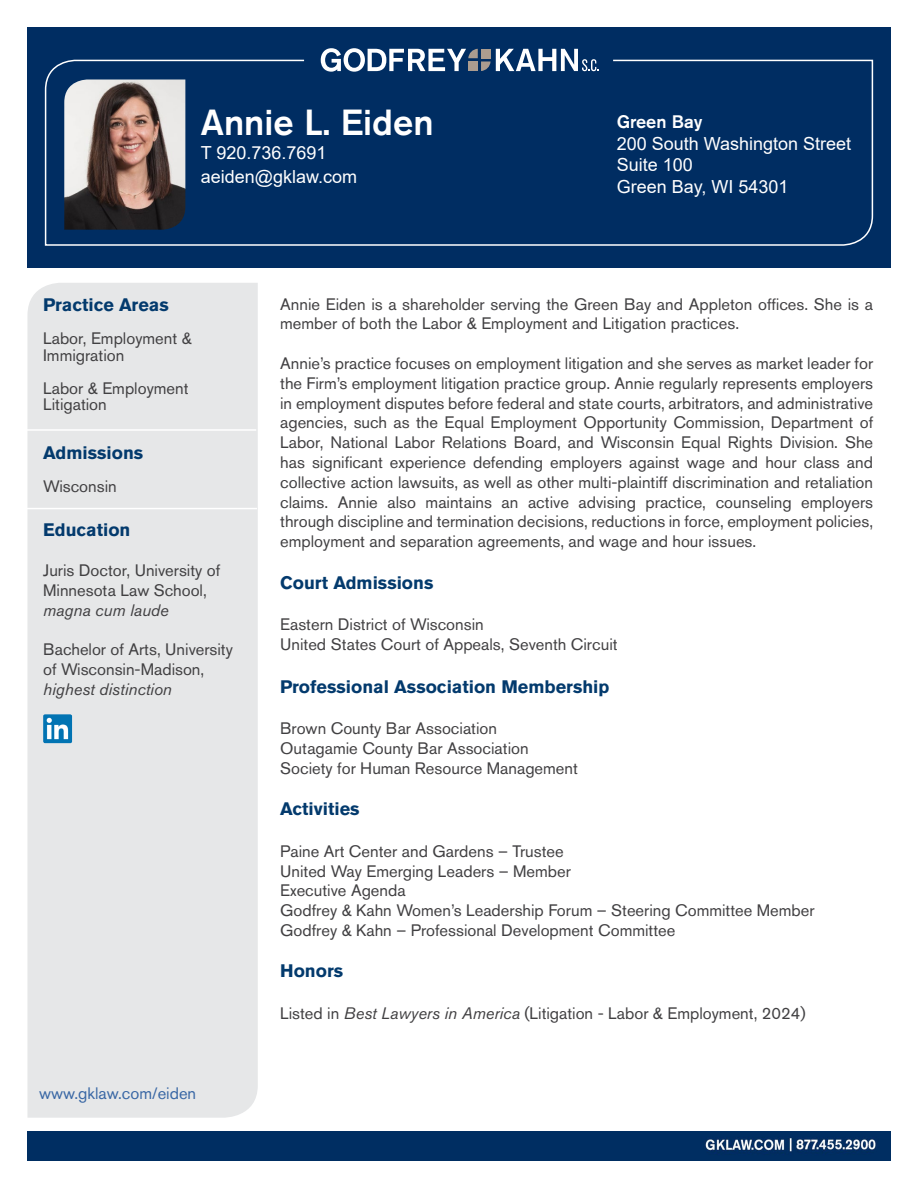
<style>
.page{position:relative;width:918px;height:1188px;background:#fff}
.page>*{position:absolute;margin:0;border:0;box-sizing:border-box;transform-origin:0 0}
.t1{font:500 36px "Akzidenz Grotesk Std";color:#fff}
.t2{font:700 18px "Akzidenz Grotesk Std";color:#033a6d}
.t3{font:18px/21.6px "Arial";color:#fff}
.t4{font:500 18px "Akzidenz Grotesk Std";color:#fff}
.t5{font:16.5px/19.8px "Akzidenz Grotesk Std";color:#414042}
.t6{font:italic 16.5px "Akzidenz Grotesk Std";color:#414042}
.t7{font:16.5px "Akzidenz Grotesk Std";color:#3a68a5}
.s1{font-style:italic}
</style>
<div class="page">
<div style="left:27px;top:27px;width:864px;height:241px;background:#002d62"></div>
<svg style="left:321px;top:48px;width:257px;height:11px"></svg>
<svg style="left:44px;top:59px;width:830px;height:187px"></svg>
<img style="left:64px;top:80px;width:121px;height:150px">
<div style="left:27px;top:283px;width:231px;height:835px;background:#e6e7e8"></div>
<hr style="left:14px;top:429px;width:242px;height:2px;background:#fff">
<hr style="left:15px;top:508px;width:242px;height:1px;background:#fff">
<img style="left:43px;top:714px;width:29px;height:29px">
<div style="left:27px;top:1131px;width:864px;height:29px;background:#002e62"></div>
<h1 class="t1" style="left:201px;top:100px;width:234px">Annie L. Eiden</h1>
<p class="t3" style="left:201px;top:140px;width:158px;line-height:24px">T 920.736.7691 aeiden@gklaw.com</p>
<p class="t4" style="left:617px;top:111px;width:87px">Green Bay</p>
<p class="t3" style="left:617px;top:133px;width:236px">200 South Washington Street<br>Suite 100<br>Green Bay, WI 54301</p>
<p class="t2" style="left:43px;top:295px;width:127px">Practice Areas</p>
<p class="t5" style="left:43px;top:330px;width:150px;line-height:16.5px">Labor, Employment &amp;<br>Immigration</p>
<p class="t5" style="left:43px;top:380px;width:147px;line-height:16.5px">Labor &amp; Employment<br>Litigation</p>
<p class="t2" style="left:43px;top:442px;width:102px">Admissions</p>
<p class="t5" style="left:43px;top:476px;width:75px">Wisconsin</p>
<p class="t2" style="left:43px;top:520px;width:89px">Education</p>
<p class="t5" style="left:43px;top:560px;width:179px">Juris Doctor, University of<br>Minnesota Law School,</p>
<p class="t6" style="left:43px;top:600px;width:127px">magna cum laude</p>
<p class="t5" style="left:43px;top:639px;width:191px">Bachelor of Arts, University of Wisconsin-Madison,</p>
<p class="t6" style="left:43px;top:679px;width:130px">highest distinction</p>
<p class="t7" style="left:39px;top:1084px;width:159px">www.gklaw.com/eiden</p>
<p class="t5" style="left:280px;top:294px;width:594px">Annie Eiden is a shareholder serving the Green Bay and Appleton offices. She is a member of both the Labor &amp; Employment and Litigation practices.</p>
<p class="t5" style="left:280px;top:353px;width:595px;text-align:justify">Annie’s practice focuses on employment litigation and she serves as market leader for the Firm’s employment litigation practice group. Annie regularly represents employers in employment disputes before federal and state courts, arbitrators, and administrative agencies, such as the Equal Employment Opportunity Commission, Department of Labor, National Labor Relations Board, and Wisconsin Equal Rights Division. She has significant experience defending employers against wage and hour class and collective action lawsuits, as well as other multi-plaintiff discrimination and retaliation claims. Annie also maintains an active advising practice, counseling employers through discipline and termination decisions, reductions in force, employment policies, employment and separation agreements, and wage and hour issues.</p>
<p class="t2" style="left:280px;top:572px;width:155px">Court Admissions</p>
<p class="t5" style="left:280px;top:614px;width:339px">Eastern District of Wisconsin<br>United States Court of Appeals, Seventh Circuit</p>
<p class="t2" style="left:280px;top:676px;width:331px">Professional Association Membership</p>
<p class="t5" style="left:280px;top:719px;width:299px">Brown County Bar Association<br>Outagamie County Bar Association<br>Society for Human Resource Management</p>
<p class="t2" style="left:280px;top:799px;width:81px">Activities</p>
<p class="t5" style="left:280px;top:841px;width:536px">Paine Art Center and Gardens – Trustee<br>United Way Emerging Leaders – Member<br>Executive Agenda<br>Godfrey &amp; Kahn Women’s Leadership Forum – Steering Committee Member Godfrey &amp; Kahn – Professional Development Committee</p>
<p class="t2" style="left:280px;top:961px;width:65px">Honors</p>
<p class="t5" style="left:280px;top:1003px;width:527px">Listed in <span class="s1">Best Lawyers in America</span> (Litigation - Labor &amp; Employment, 2024)</p>
</div>
